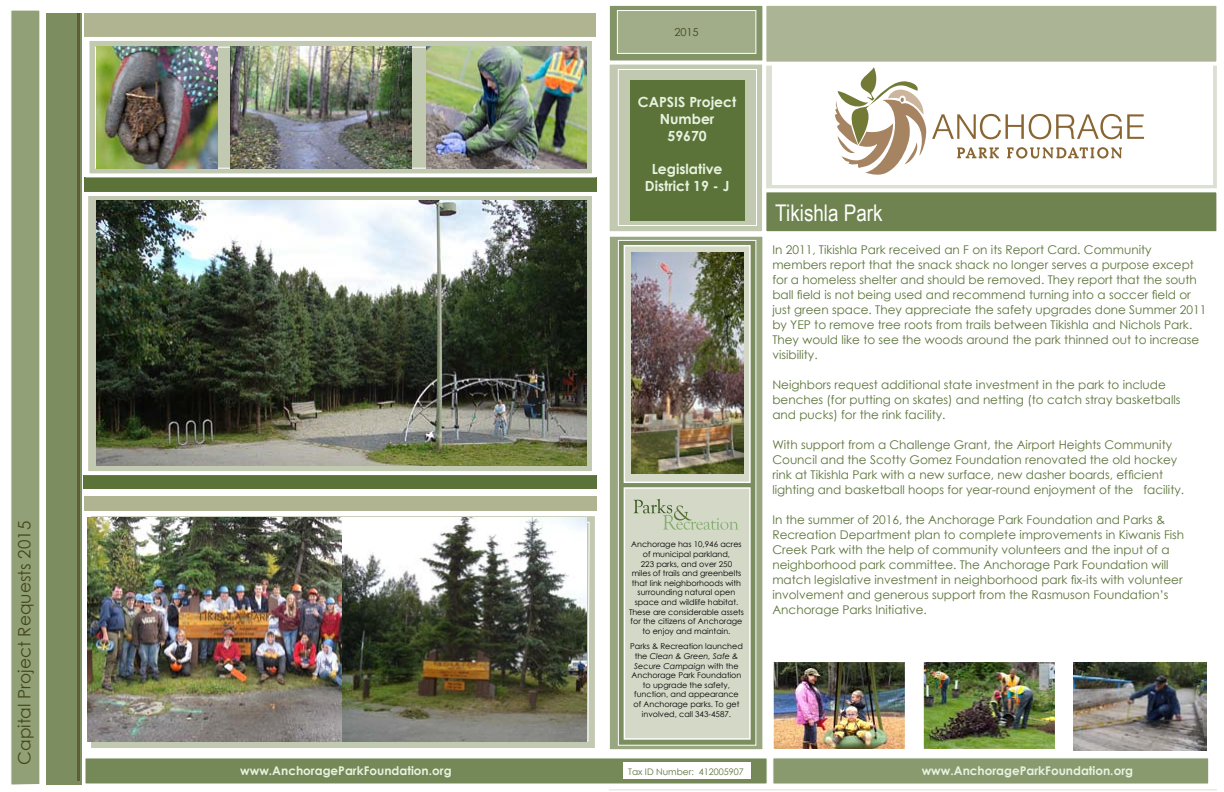
<style>
.page{position:relative;width:1224px;height:792px;background:#fff}
.page>*{position:absolute;margin:0;border:0;box-sizing:border-box;transform-origin:0 0}
.t1{font:23px "Arial Narrow";color:#fff}
.t2{font:17px "Century Gothic";color:#42461a}
.t3{font:700 14px/16.8px "Century Gothic";color:#e7f3e0;text-align:center}
.t4{font:12px/15px "Century Gothic";color:#5b7339}
.t5{font:700 12px "Century Gothic";color:#e7f3e0}
.t6{font:11px "Century Gothic";color:#42461a}
.t7{font:9px "Century Gothic";color:#5b7339}
.t8{font:8px/9.6px "Century Gothic";color:#000;text-align:center}
.s1{font-style:italic}
</style>
<div class="page">
<svg style="left:11px;top:10px;width:29px;height:775px;background:#96a37c"></svg>
<div style="left:608px;top:4px;width:610px;height:60px;background:#abb595"></div>
<div style="left:606px;top:2px;width:614px;height:64px;border:4px solid #fff"></div>
<div style="left:608px;top:4px;width:156px;height:59px;background:#839467"></div>
<div style="left:606px;top:2px;width:160px;height:63px;border:4px solid #fff"></div>
<svg style="left:609px;top:236px;width:154px;height:514px;background:#a7b392"></svg>
<div style="left:618px;top:240px;width:138px;height:505px;background:#7c8e5f;border:1px solid #fff"></div>
<div style="left:624px;top:487px;width:127px;height:253px;background:#d3d8c7;border:2px solid #fff"></div>
<svg style="left:634px;top:499px;width:105px;height:31px"></svg>
<svg style="left:624px;top:245px;width:127px;height:238px;background:#ced1c2"></svg>
<img style="left:632px;top:252px;width:111px;height:221px">
<div style="left:617px;top:10px;width:139px;height:44px;background:#a1ad89;border:1px solid #fff"></div>
<div style="left:84px;top:757px;width:684px;height:27px;background:#758857;border:1px solid #fff"></div>
<div style="left:772px;top:757px;width:437px;height:28px;background:#8a9a6f;border:1px solid #fff"></div>
<div style="left:85px;top:13px;width:511px;height:24px;background:#b0b490"></div>
<div style="left:84px;top:475px;width:513px;height:14px;background:#5b7339"></div>
<div style="left:47px;top:13px;width:35px;height:772px;background:#7c8e5f"></div>
<hr style="left:77px;top:13px;width:3px;height:768px;background:#5d5e36">
<div style="left:84px;top:497px;width:513px;height:14px;background:#b0b490"></div>
<div style="left:84px;top:177px;width:513px;height:15px;background:#5b7339"></div>
<div style="left:86px;top:37px;width:510px;height:140px;background:#c2c9b1;border:4px solid #fff"></div>
<div style="left:84px;top:192px;width:512px;height:283px;background:#c2c9b1;border:4px solid #fff"></div>
<svg style="left:87px;top:512px;width:512px;height:240px"></svg>
<div style="left:606px;top:61px;width:160px;height:174px;background:#c2c9b1;border:4px solid #fff"></div>
<div style="left:764px;top:190px;width:454px;height:43px;background:#6e834f"></div>
<div style="left:762px;top:188px;width:458px;height:47px;border:4px solid #fff"></div>
<div style="left:618px;top:69px;width:139px;height:157px;border:1px solid #fff"></div>
<img style="left:925px;top:664px;width:128px;height:83px">
<div style="left:922px;top:661px;width:134px;height:89px;border:2px solid #fff"></div>
<svg style="left:1206px;top:662px;width:1px;height:88px"></svg>
<img style="left:775px;top:664px;width:128px;height:83px">
<div style="left:772px;top:661px;width:134px;height:89px;border:2px solid #fff"></div>
<div style="left:630px;top:80px;width:114px;height:140px;background:#5b7339"></div>
<img style="left:1074px;top:662px;width:132px;height:88px">
<img style="left:87px;top:518px;width:500px;height:223px">
<img style="left:96px;top:201px;width:491px;height:265px">
<img style="left:96px;top:47px;width:122px;height:122px">
<img style="left:230px;top:47px;width:182px;height:122px">
<img style="left:426px;top:47px;width:161px;height:122px">
<svg style="left:932px;top:114px;width:212px;height:25px"></svg>
<svg style="left:957px;top:147px;width:42px;height:11px"></svg>
<svg style="left:1007px;top:147px;width:115px;height:12px"></svg>
<svg style="left:835px;top:67px;width:91px;height:108px"></svg>
<div style="left:623px;top:763px;width:128px;height:16px;background:#fff"></div>
<h2 class="t2" style="left:12px;top:765px;width:245px;rotate:-90deg">Capital Project Requests 2015</h2>
<p class="t6" style="left:674px;top:24px;width:26px">2015</p>
<p class="t3" style="left:638px;top:93px;width:100px">CAPSIS Project<br>Number<br>59670</p>
<p class="t3" style="left:645px;top:160px;width:86px">Legislative<br>District 19 - J</p>
<p class="t8" style="left:629px;top:540px;width:117px">Anchorage has 10,946 acres of municipal parkland,<br>223 parks, and over 250<br>miles of trails and greenbelts that link neighborhoods with surrounding natural open space and wildlife habitat.<br>These are considerable assets for the citizens of Anchorage to enjoy and maintain.</p>
<p class="t8" style="left:630px;top:642px;width:114px">Parks &amp; Recreation launched the <span class="s1">Clean &amp; Green, Safe &amp;<br>Secure Campaign</span> with the<br>Anchorage Park Foundation to upgrade the safety, function, and appearance of Anchorage parks. To get involved, call 343-4587.</p>
<h1 class="t1" style="left:775px;top:196px;width:109px">Tikishla Park</h1>
<p class="t4" style="left:772px;top:242px;width:435px">In 2011, Tikishla Park received an F on its Report Card. Community members report that the snack shack no longer serves a purpose except for a homeless shelter and should be removed. They report that the south ball field is not being used and recommend turning into a soccer field or just green space. They appreciate the safety upgrades done Summer 2011 by YEP to remove tree roots from trails between Tikishla and Nichols Park.<br>They would like to see the woods around the park thinned out to increase visibility.</p>
<p class="t4" style="left:772px;top:377px;width:410px">Neighbors request additional state investment in the park to include benches (for putting on skates) and netting (to catch stray basketballs and pucks) for the rink facility.</p>
<p class="t4" style="left:772px;top:437px;width:413px">With support from a Challenge Grant, the Airport Heights Community Council and the Scotty Gomez Foundation renovated the old hockey rink at Tikishla Park with a new surface, new dasher boards, efficient lighting and basketball hoops for year-round enjoyment of the facility.</p>
<p class="t4" style="left:772px;top:512px;width:413px">In the summer of 2016, the Anchorage Park Foundation and Parks &amp; Recreation Department plan to complete improvements in Kiwanis Fish Creek Park with the help of community volunteers and the input of a neighborhood park committee. The Anchorage Park Foundation will match legislative investment in neighborhood park fix-its with volunteer involvement and generous support from the Rasmuson Foundation’s Anchorage Parks Initiative.</p>
<p class="t5" style="left:240px;top:762px;width:213px">www.AnchorageParkFoundation.org</p>
<p class="t7" style="left:628px;top:765px;width:117px">Tax ID Number: 412005907</p>
<p class="t5" style="left:922px;top:762px;width:213px">www.AnchorageParkFoundation.org</p>
</div>
